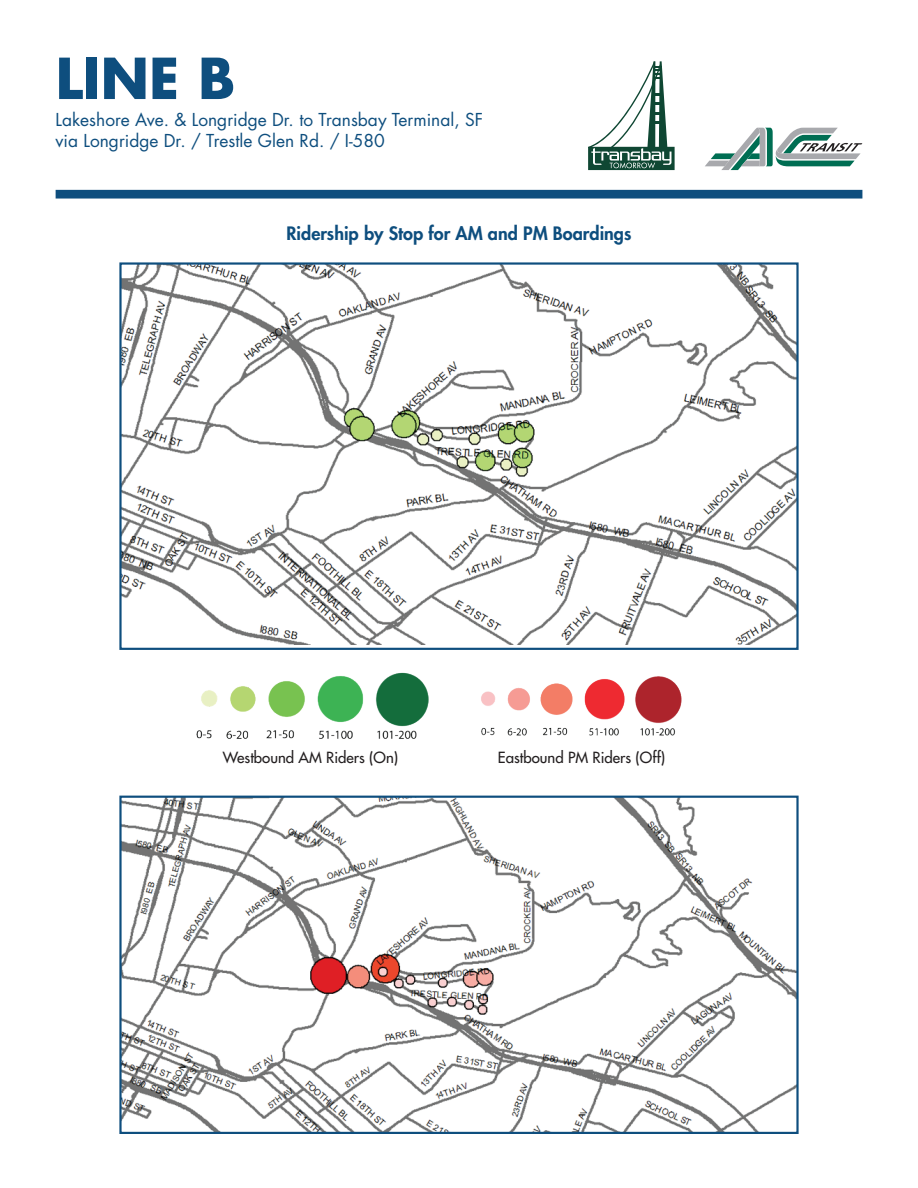
<style>
.page{position:relative;width:918px;height:1188px;background:#fff}
.page>*{position:absolute;margin:0;border:0;box-sizing:border-box;transform-origin:0 0}
.t1{font:700 54.9px "Futura Std";color:#0e4e7e}
.t2{font:800 18px "Futura Std";color:#0e4e7e}
.t3{font:17.4px/20.9px "Futura Std";color:#0e4e7e}
.t4{font:500 15px "Futura Std";color:#231f20}
</style>
<div class="page">
<img style="left:122px;top:265px;width:674px;height:379px">
<div style="left:119px;top:262px;width:680px;height:388px;border:2px solid #0e4e7e"></div>
<img style="left:122px;top:799px;width:674px;height:332px">
<div style="left:119px;top:796px;width:680px;height:338px;border:2px solid #0e4e7e"></div>
<img style="left:196px;top:672px;width:233px;height:67px">
<img style="left:481px;top:676px;width:201px;height:60px">
<div style="left:56px;top:190px;width:806px;height:9px;background:#0e4e7e"></div>
<svg style="left:705px;top:127px;width:157px;height:43px"></svg>
<svg style="left:588px;top:61px;width:87px;height:109px"></svg>
<h1 class="t1" style="left:56px;top:42px;width:181px">LINE B</h1>
<p class="t3" style="left:56px;top:110px;width:429px">Lakeshore Ave. &amp; Longridge Dr. to Transbay Terminal, SF via Longridge Dr. / Trestle Glen Rd. / I-580</p>
<p class="t2" style="left:287px;top:222px;width:346px">Ridership by Stop for AM and PM Boardings</p>
<p class="t4" style="left:223px;top:748px;width:177px">Westbound AM Riders (On)</p>
<p class="t4" style="left:498px;top:748px;width:169px">Eastbound PM Riders (Off)</p>
</div>
